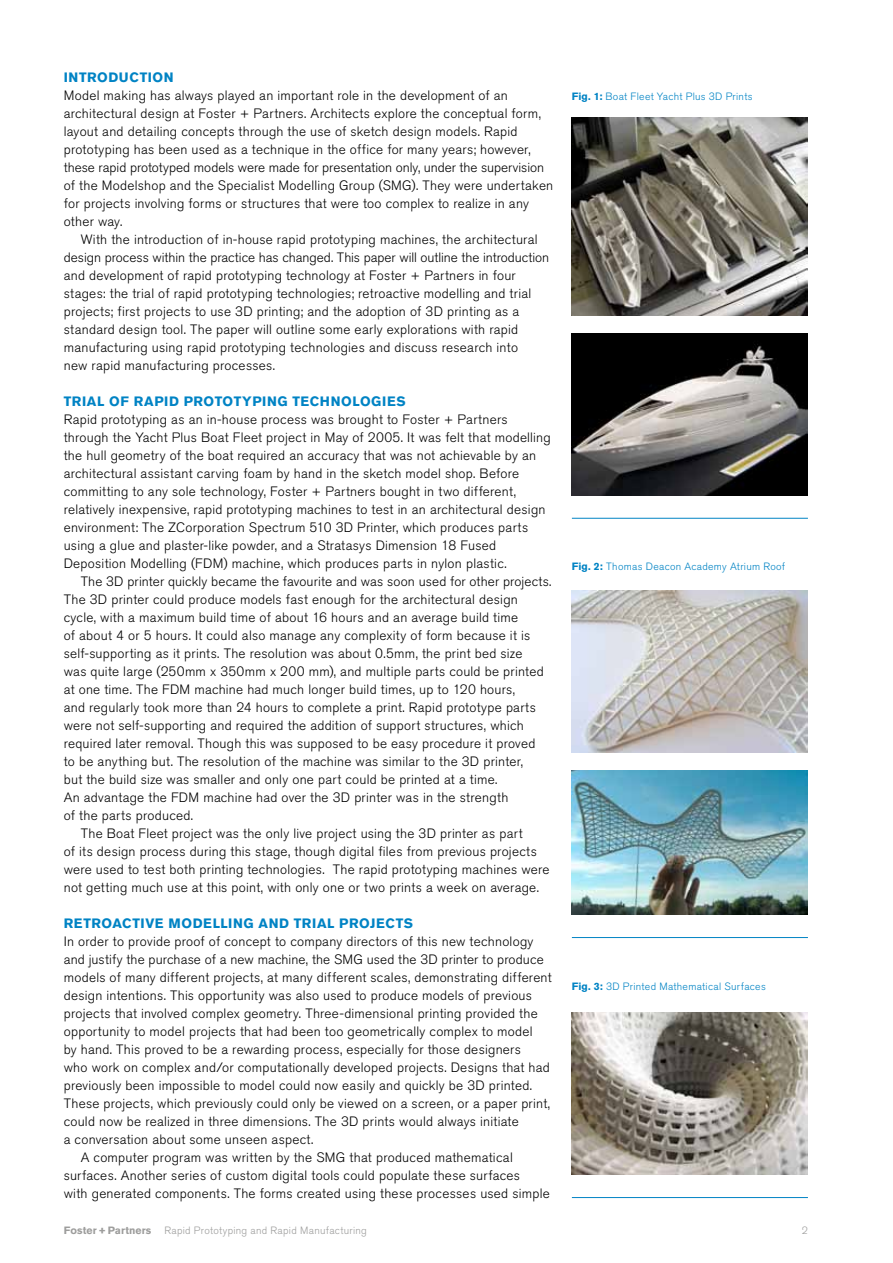
<style>
.page{position:relative;width:893px;height:1263px;background:#fff}
.page>*{position:absolute;margin:0;border:0;box-sizing:border-box;transform-origin:0 0}
.t1{font:300 13.5px/18px "Akzidenz Grotesk Std";letter-spacing:.02em;color:#000}
.t2{font:700 13.5px "Akzidenz Grotesk Std";letter-spacing:.045em;color:#0083c4}
.t3{font:300 10.5px "Akzidenz Grotesk Std";letter-spacing:.03em;color:#0083c4}
.t4{font:300 10.5px "Akzidenz Grotesk Std";letter-spacing:.03em;color:#9d9d9c}
.s1{font-weight:700}
</style>
<div class="page">
<hr style="left:572px;top:518px;width:236px;height:1px;background:#0083c4">
<img style="left:572px;top:118px;width:236px;height:198px">
<img style="left:572px;top:334px;width:236px;height:162px">
<img style="left:572px;top:590px;width:236px;height:162px">
<img style="left:572px;top:770px;width:236px;height:144px">
<hr style="left:572px;top:937px;width:236px;height:1px;background:#0083c4">
<hr style="left:572px;top:1197px;width:236px;height:1px;background:#0083c4">
<img style="left:572px;top:1012px;width:236px;height:162px">
<p class="t2" style="left:64px;top:69px;width:111px">INTRODUCTION</p>
<p class="t1" style="left:64px;top:86px;width:491px">Model making has always played an important role in the development of an architectural design at Foster + Partners. Architects explore the conceptual form, layout and detailing concepts through the use of sketch design models. Rapid prototyping has been used as a technique in the office for many years; however, these rapid prototyped models were made for presentation only, under the supervision of the Modelshop and the Specialist Modelling Group (SMG). They were undertaken for projects involving forms or structures that were too complex to realize in any other way.</p>
<p class="t1" style="left:64px;top:230px;width:487px;text-indent:17px">With the introduction of in-house rapid prototyping machines, the architectural design process within the practice has changed. This paper will outline the introduction and development of rapid prototyping technology at Foster + Partners in four stages: the trial of rapid prototyping technologies; retroactive modelling and trial projects; first projects to use 3D printing; and the adoption of 3D printing as a standard design tool. The paper will outline some early explorations with rapid manufacturing using rapid prototyping technologies and discuss research into<br>new rapid manufacturing processes.</p>
<p class="t2" style="left:64px;top:393px;width:344px">TRIAL OF RAPID PROTOTYPING TECHNOLOGIES</p>
<p class="t1" style="left:64px;top:410px;width:489px">Rapid prototyping as an in-house process was brought to Foster + Partners through the Yacht Plus Boat Fleet project in May of 2005. It was felt that modelling the hull geometry of the boat required an accuracy that was not achievable by an architectural assistant carving foam by hand in the sketch model shop. Before committing to any sole technology, Foster + Partners bought in two different, relatively inexpensive, rapid prototyping machines to test in an architectural design environment: The ZCorporation Spectrum 510 3D Printer, which produces parts using a glue and plaster-like powder, and a Stratasys Dimension 18 Fused Deposition Modelling (FDM) machine, which produces parts in nylon plastic.</p>
<p class="t1" style="left:81px;top:572px;width:472px">The 3D printer quickly became the favourite and was soon used for other projects.</p>
<p class="t1" style="left:64px;top:590px;width:456px">The 3D printer could produce models fast enough for the architectural design</p>
<p class="t1" style="left:64px;top:608px;width:456px">cycle, with a maximum build time of about 16 hours and an average build time</p>
<p class="t1" style="left:64px;top:626px;width:468px">of about 4 or 5 hours. It could also manage any complexity of form because it is</p>
<p class="t1" style="left:64px;top:644px;width:460px">self-supporting as it prints. The resolution was about 0.5mm, the print bed size</p>
<p class="t1" style="left:64px;top:662px;width:482px">was quite large (250mm x 350mm x 200 mm), and multiple parts could be printed</p>
<p class="t1" style="left:64px;top:680px;width:453px">at one time. The FDM machine had much longer build times, up to 120 hours,</p>
<p class="t1" style="left:64px;top:698px;width:474px">and regularly took more than 24 hours to complete a print. Rapid prototype parts</p>
<p class="t1" style="left:64px;top:716px;width:462px">were not self-supporting and required the addition of support structures, which</p>
<p class="t1" style="left:64px;top:734px;width:473px">required later removal. Though this was supposed to be easy procedure it proved</p>
<p class="t1" style="left:64px;top:752px;width:461px">to be anything but. The resolution of the machine was similar to the 3D printer,</p>
<p class="t1" style="left:64px;top:770px;width:435px">but the build size was smaller and only one part could be printed at a time.</p>
<p class="t1" style="left:64px;top:788px;width:446px">An advantage the FDM machine had over the 3D printer was in the strength</p>
<p class="t1" style="left:64px;top:806px;width:131px">of the parts produced.</p>
<p class="t1" style="left:81px;top:824px;width:443px">The Boat Fleet project was the only live project using the 3D printer as part</p>
<p class="t1" style="left:64px;top:842px;width:475px">of its design process during this stage, though digital files from previous projects</p>
<p class="t1" style="left:64px;top:860px;width:487px">were used to test both printing technologies. The rapid prototyping machines were</p>
<p class="t1" style="left:64px;top:878px;width:477px">not getting much use at this point, with only one or two prints a week on average.</p>
<p class="t2" style="left:64px;top:915px;width:351px">RETROACTIVE MODELLING AND TRIAL PROJECTS</p>
<p class="t1" style="left:64px;top:932px;width:471px">In order to provide proof of concept to company directors of this new technology</p>
<p class="t1" style="left:64px;top:950px;width:481px">and justify the purchase of a new machine, the SMG used the 3D printer to produce</p>
<p class="t1" style="left:64px;top:968px;width:489px">models of many different projects, at many different scales, demonstrating different</p>
<p class="t1" style="left:64px;top:986px;width:470px">design intentions. This opportunity was also used to produce models of previous</p>
<p class="t1" style="left:64px;top:1004px;width:476px">projects that involved complex geometry. Three-dimensional printing provided the</p>
<p class="t1" style="left:64px;top:1022px;width:470px">opportunity to model projects that had been too geometrically complex to model</p>
<p class="t1" style="left:64px;top:1040px;width:459px">by hand. This proved to be a rewarding process, especially for those designers</p>
<p class="t1" style="left:64px;top:1058px;width:488px">who work on complex and/or computationally developed projects. Designs that had</p>
<p class="t1" style="left:64px;top:1076px;width:470px">previously been impossible to model could now easily and quickly be 3D printed.</p>
<p class="t1" style="left:64px;top:1094px;width:488px">These projects, which previously could only be viewed on a screen, or a paper print,</p>
<p class="t1" style="left:64px;top:1112px;width:457px">could now be realized in three dimensions. The 3D prints would always initiate</p>
<p class="t1" style="left:64px;top:1130px;width:251px">a conversation about some unseen aspect.</p>
<p class="t1" style="left:81px;top:1148px;width:434px">A computer program was written by the SMG that produced mathematical</p>
<p class="t1" style="left:64px;top:1166px;width:458px">surfaces. Another series of custom digital tools could populate these surfaces</p>
<p class="t1" style="left:64px;top:1184px;width:487px">with generated components. The forms created using these processes used simple</p>
<p class="t3" style="left:572px;top:90px;width:182px"><span class="s1">FIG. 1:</span> Boat Fleet Yacht Plus 3D Prints</p>
<p class="t3" style="left:572px;top:561px;width:215px"><span class="s1">FIG. 2:</span> Thomas Deacon Academy Atrium Roof</p>
<p class="t3" style="left:572px;top:980px;width:196px"><span class="s1">FIG. 3:</span> 3D Printed Mathematical Surfaces</p>
<p class="t4" style="left:64px;top:1224px;width:305px"><span class="s1">FOSTER + PARTNERS</span> Rapid Prototyping and Rapid Manufacturing</p>
<p class="t4" style="left:802px;top:1224px;width:8px">2</p>
</div>
